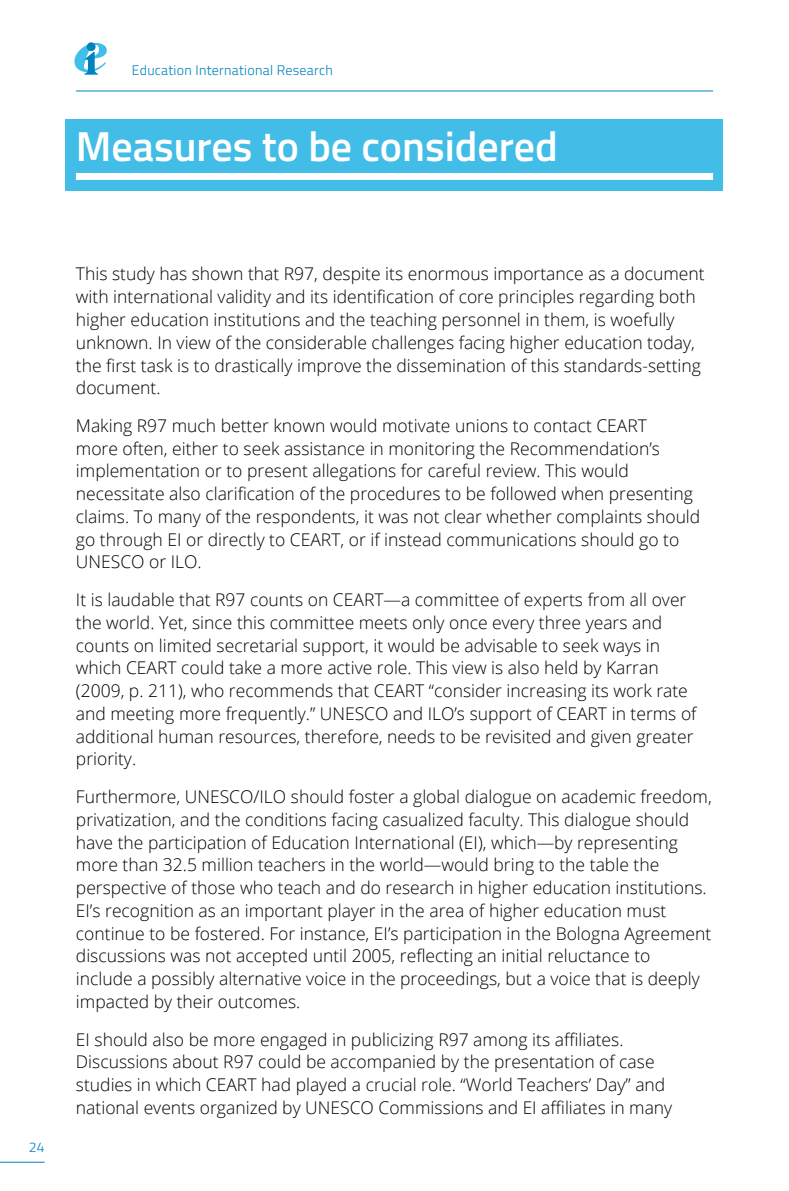
<style>
.page{position:relative;width:789px;height:1191px;background:#fff}
.page>*{position:absolute;margin:0;border:0;box-sizing:border-box;transform-origin:0 0}
.t1{font:600 42px "Titillium";color:#fff}
.t2{font:300 17.5px/22.8px "Open Sans";color:#000}
.t3{font:300 14px "Titillium";letter-spacing:.02em;color:#0083be}
</style>
<div class="page">
<hr style="left:0;top:1161px;width:45px;height:1px;background:#0083be">
<svg style="left:74px;top:43px;width:33px;height:32px"></svg>
<hr style="left:76px;top:91px;width:637px;height:1px;background:#0083be">
<div style="left:66px;top:119px;width:657px;height:72px;background:#42bde7"></div>
<div style="left:76px;top:173px;width:637px;height:7px;background:#fff"></div>
<p class="t3" style="left:132px;top:60px;width:202px">Education International Research</p>
<h1 class="t1" style="left:76px;top:114px;width:483px">Measures to be considered</h1>
<p class="t3" style="left:29px;top:1136px;width:17px">24</p>
<p class="t2" style="left:76px;top:262px;width:630px">This study has shown that R97, despite its enormous importance as a document with international validity and its identification of core principles regarding both higher education institutions and the teaching personnel in them, is woefully unknown. In view of the considerable challenges facing higher education today, the first task is to drastically improve the dissemination of this standards-setting document.</p>
<p class="t2" style="left:76px;top:414px;width:626px">Making R97 much better known would motivate unions to contact CEART<br>more often, either to seek assistance in monitoring the Recommendation’s implementation or to present allegations for careful review. This would necessitate also clarification of the procedures to be followed when presenting claims. To many of the respondents, it was not clear whether complaints should go through EI or directly to CEART, or if instead communications should go to UNESCO or ILO.</p>
<p class="t2" style="left:76px;top:588px;width:622px">It is laudable that R97 counts on CEART—a committee of experts from all over the world. Yet, since this committee meets only once every three years and counts on limited secretarial support, it would be advisable to seek ways in which CEART could take a more active role. This view is also held by Karran (2009, p. 211), who recommends that CEART “consider increasing its work rate and meeting more frequently.” UNESCO and ILO’s support of CEART in terms of additional human resources, therefore, needs to be revisited and given greater priority.</p>
<p class="t2" style="left:76px;top:785px;width:637px">Furthermore, UNESCO/ILO should foster a global dialogue on academic freedom, privatization, and the conditions facing casualized faculty. This dialogue should have the participation of Education International (EI), which—by representing more than 32.5 million teachers in the world—would bring to the table the perspective of those who teach and do research in higher education institutions.<br>EI’s recognition as an important player in the area of higher education must continue to be fostered. For instance, EI’s participation in the Bologna Agreement discussions was not accepted until 2005, reflecting an initial reluctance to<br>include a possibly alternative voice in the proceedings, but a voice that is deeply impacted by their outcomes.</p>
<p class="t2" style="left:76px;top:1027px;width:598px">EI should also be more engaged in publicizing R97 among its affiliates.<br>Discussions about R97 could be accompanied by the presentation of case studies in which CEART had played a crucial role. “World Teachers’ Day” and national events organized by UNESCO Commissions and EI affiliates in many</p>
</div>
